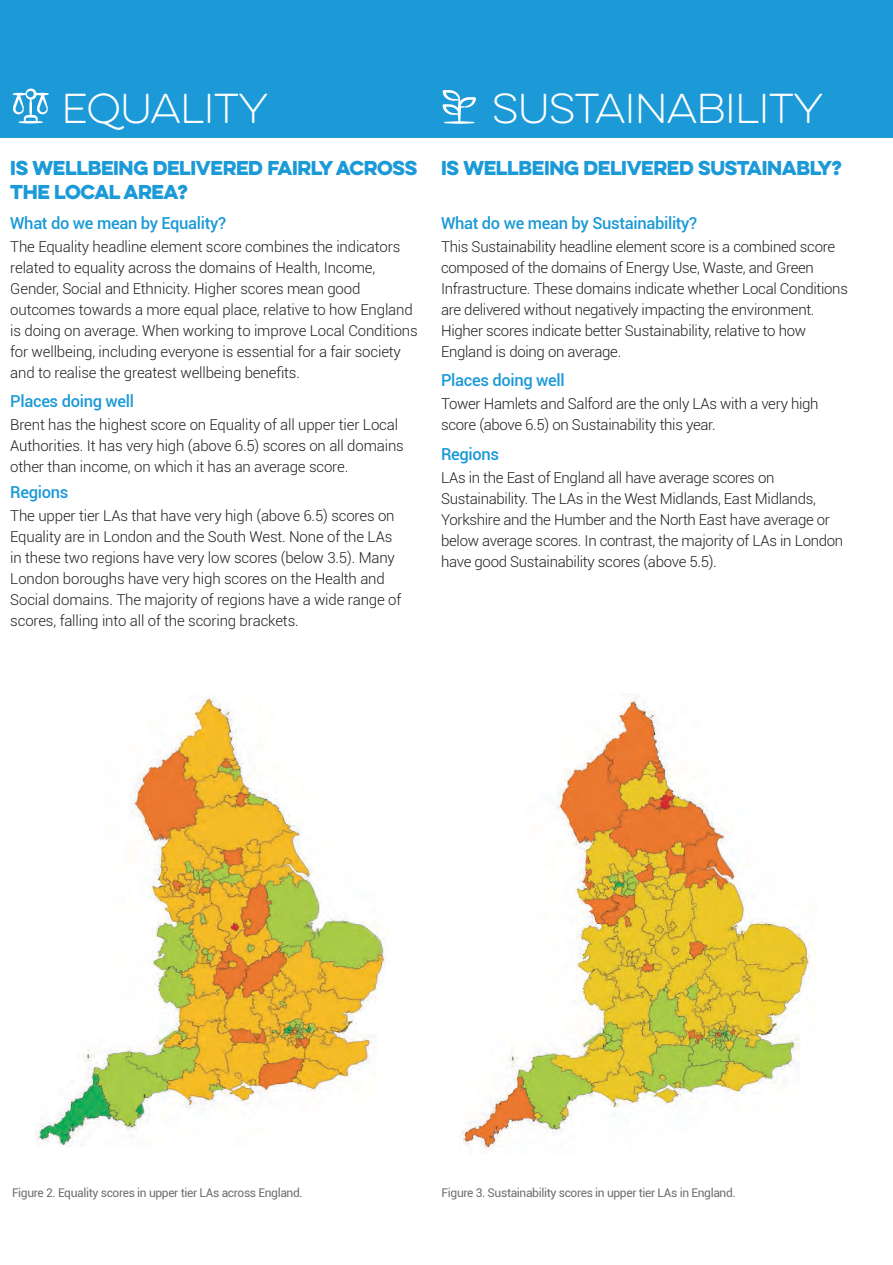
<style>
.page{position:relative;width:893px;height:1265px;background:#fff}
.page>*{position:absolute;margin:0;border:0;box-sizing:border-box;transform-origin:0 0}
.t1{font:100 37.5px "Eveleth Clean";letter-spacing:-.02em;color:#fff}
.t2{font:18px/24px "Eveleth Clean";letter-spacing:-.02em;color:#1b9ad7}
.Robo_Head{font:500 16.5px "Roboto";letter-spacing:-.02em;color:#1b9ad7}
.t3{font:300 15px/21px "Roboto";letter-spacing:-.01em;color:#231f20}
.job_title{font:12px "Roboto";letter-spacing:-.03em;color:#6d6f71}
</style>
<div class="page">
<div style="left:0;top:0;width:892px;height:138px;background:#1b9ad7"></div>
<img style="left:459px;top:694px;width:356px;height:457px">
<img style="left:36px;top:696px;width:350px;height:451px">
<svg style="left:13px;top:88px;width:36px;height:36px"></svg>
<svg style="left:442px;top:90px;width:33px;height:34px"></svg>
<h1 class="t1" style="left:61px;top:83px;width:208px">EQUALITY</h1>
<h2 class="t2" style="left:10px;top:155px;width:408px">IS WELLBEING DELIVERED FAIRLY ACROSS<br>THE LOCAL AREA?</h2>
<p class="Robo_Head" style="left:10px;top:211px;width:217px">What do we mean by Equality?</p>
<p class="t3" style="left:10px;top:235px;width:409px">The Equality headline element score combines the indicators related to equality across the domains of Health, Income, Gender, Social and Ethnicity. Higher scores mean good outcomes towards a more equal place, relative to how England is doing on average. When working to improve Local Conditions for wellbeing, including everyone is essential for a fair society and to realise the greatest wellbeing benefits.</p>
<p class="Robo_Head" style="left:10px;top:390px;width:125px">Places doing well</p>
<p class="t3" style="left:10px;top:414px;width:395px">Brent has the highest score on Equality of all upper tier Local<br>Authorities. It has very high (above 6.5) scores on all domains other than income, on which it has an average score.</p>
<p class="Robo_Head" style="left:10px;top:480px;width:60px">Regions</p>
<p class="t3" style="left:10px;top:504px;width:392px">The upper tier LAs that have very high (above 6.5) scores on Equality are in London and the South West. None of the LAs in these two regions have very low scores (below 3.5). Many London boroughs have very high scores on the Health and Social domains. The majority of regions have a wide range of scores, falling into all of the scoring brackets.</p>
<h1 class="t1" style="left:492px;top:83px;width:332px">SUSTAINABILITY</h1>
<h2 class="t2" style="left:441px;top:155px;width:402px">IS WELLBEING DELIVERED SUSTAINABLY?</h2>
<p class="Robo_Head" style="left:441px;top:211px;width:257px">What do we mean by Sustainability?</p>
<p class="t3" style="left:441px;top:235px;width:408px">This Sustainability headline element score is a combined score composed of the domains of Energy Use, Waste, and Green Infrastructure. These domains indicate whether Local Conditions are delivered without negatively impacting the environment.<br>Higher scores indicate better Sustainability, relative to how England is doing on average.</p>
<p class="Robo_Head" style="left:441px;top:369px;width:125px">Places doing well</p>
<p class="t3" style="left:441px;top:393px;width:379px">Tower Hamlets and Salford are the only LAs with a very high score (above 6.5) on Sustainability this year.</p>
<p class="Robo_Head" style="left:441px;top:442px;width:60px">Regions</p>
<p class="t3" style="left:441px;top:467px;width:403px">LAs in the East of England all have average scores on Sustainability. The LAs in the West Midlands, East Midlands, Yorkshire and the Humber and the North East have average or below average scores. In contrast, the majority of LAs in London have good Sustainability scores (above 5.5).</p>
<p class="job_title" style="left:12px;top:1184px;width:292px">Figure 2. Equality scores in upper tier LAs across England.</p>
<p class="job_title" style="left:441px;top:1184px;width:295px">Figure 3. Sustainability scores in upper tier LAs in England.</p>
</div>
